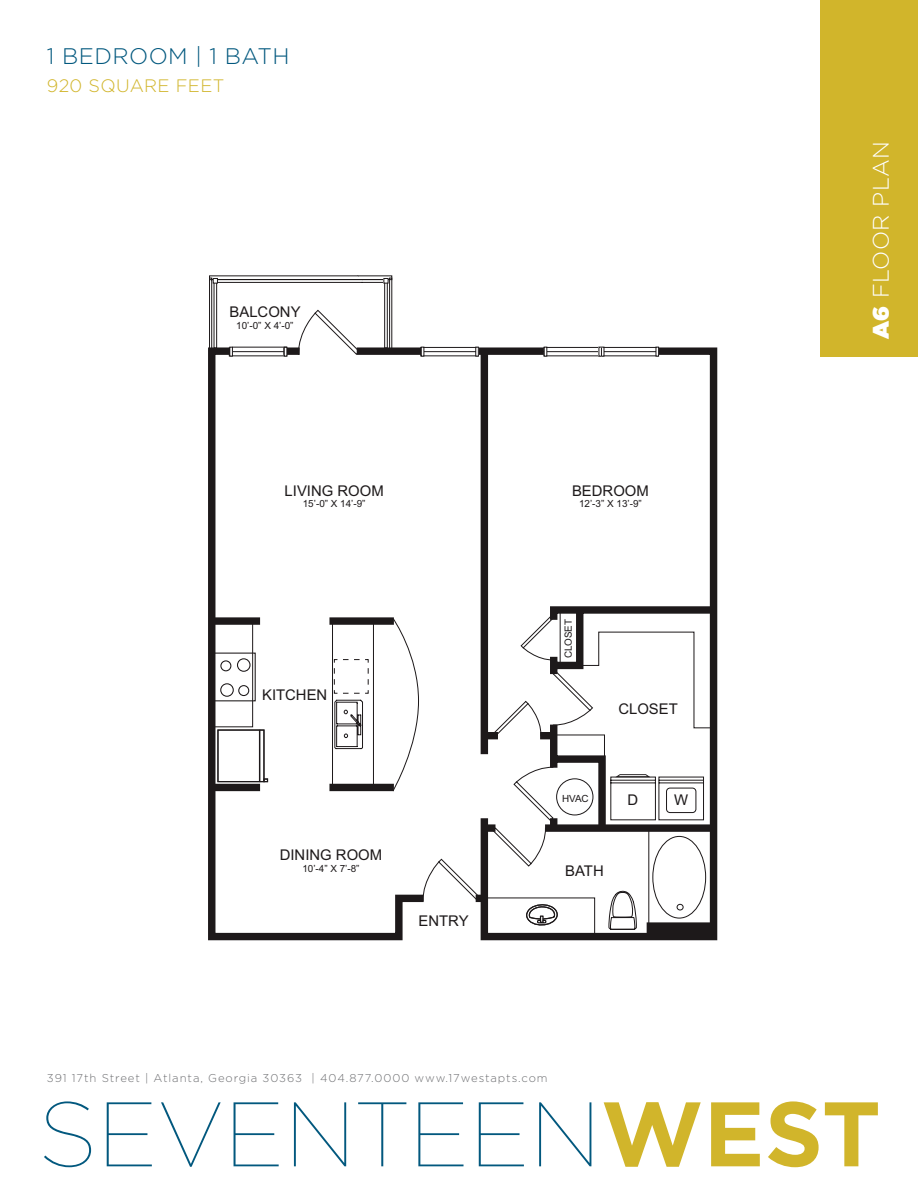
<style>
.page{position:relative;width:918px;height:1188px;background:#fff}
.page>*{position:absolute;margin:0;border:0;box-sizing:border-box;transform-origin:0 0}
.t1{font:300 22.5px "Gotham";letter-spacing:.02em;color:#02587e}
.t2{font:300 22.5px "Gotham";letter-spacing:.02em;color:#fff}
.t3{font:300 18px "Gotham";letter-spacing:.02em;color:#d1b52b}
.t4{font:14.85px "Arial";color:#1d191a}
.t5{font:300 11.4px "Gotham";letter-spacing:.08em;color:#6d6e71}
.t6{font:9.9px "Arial";color:#1d191a}
.s1{font-weight:900}
</style>
<div class="page">
<div style="left:820px;top:0;width:98px;height:356px;background:#d1b52b"></div>
<svg style="left:44px;top:1101px;width:47px;height:66px"></svg>
<svg style="left:107px;top:1102px;width:45px;height:64px"></svg>
<svg style="left:161px;top:1102px;width:60px;height:65px"></svg>
<svg style="left:234px;top:1102px;width:45px;height:64px"></svg>
<svg style="left:294px;top:1102px;width:52px;height:64px"></svg>
<svg style="left:358px;top:1102px;width:48px;height:64px"></svg>
<svg style="left:418px;top:1102px;width:46px;height:64px"></svg>
<svg style="left:479px;top:1102px;width:45px;height:64px"></svg>
<svg style="left:539px;top:1102px;width:52px;height:64px"></svg>
<svg style="left:604px;top:1102px;width:97px;height:65px"></svg>
<svg style="left:711px;top:1102px;width:49px;height:64px"></svg>
<svg style="left:768px;top:1101px;width:51px;height:66px"></svg>
<svg style="left:825px;top:1102px;width:53px;height:64px"></svg>
<svg style="left:208px;top:347px;width:195px;height:593px"></svg>
<svg style="left:480px;top:346px;width:237px;height:594px"></svg>
<div style="left:647px;top:922px;width:67px;height:14px;background:#1d191a"></div>
<svg style="left:208px;top:603px;width:509px;height:231px"></svg>
<svg style="left:212px;top:618px;width:499px;height:320px"></svg>
<svg style="left:422px;top:858px;width:60px;height:44px"></svg>
<svg style="left:492px;top:767px;width:62px;height:100px"></svg>
<svg style="left:492px;top:347px;width:168px;height:390px"></svg>
<div style="left:598px;top:347px;width:6px;height:10px;border:1px solid #1d191a"></div>
<svg style="left:656px;top:347px;width:3px;height:10px"></svg>
<svg style="left:209px;top:275px;width:393px;height:82px"></svg>
<svg style="left:520px;top:610px;width:85px;height:149px"></svg>
<svg style="left:231px;top:346px;width:363px;height:366px"></svg>
<svg style="left:608px;top:835px;width:99px;height:106px"></svg>
<svg style="left:525px;top:901px;width:34px;height:27px"></svg>
<div style="left:217px;top:730px;width:43px;height:52px;border:1px solid #1d191a"></div>
<svg style="left:265px;top:778px;width:3px;height:4px"></svg>
<div style="left:259px;top:729px;width:6px;height:53px;border:1px solid #1d191a"></div>
<div style="left:259px;top:730px;width:5px;height:52px;border:1px solid #1d191a"></div>
<hr style="left:259px;top:730px;width:1px;height:52px;background:#1d191a">
<div style="left:556px;top:778px;width:37px;height:37px;border:1px solid #1d191a;border-radius:50%"></div>
<hr style="left:648px;top:826px;width:1px;height:100px;background:#1d191a">
<svg style="left:333px;top:659px;width:36px;height:91px"></svg>
<svg style="left:610px;top:774px;width:95px;height:47px"></svg>
<svg style="left:213px;top:652px;width:43px;height:50px"></svg>
<h1 class="t1" style="left:47px;top:44px;width:244px">1 BEDROOM | 1 BATH</h1>
<h2 class="t3" style="left:47px;top:76px;width:179px">920 SQUARE FEET</h2>
<h3 class="t4" style="left:230px;top:302px;width:73px">BALCONY</h3>
<p class="t6" style="left:236px;top:319px;width:59px">10’-0” X 4’-0”</p>
<h3 class="t4" style="left:285px;top:481px;width:101px">LIVING ROOM</h3>
<p class="t6" style="left:303px;top:497px;width:64px">15’-0” X 14’-9”</p>
<h3 class="t4" style="left:262px;top:685px;width:67px">KITCHEN</h3>
<h3 class="t4" style="left:572px;top:481px;width:78px">BEDROOM</h3>
<p class="t6" style="left:579px;top:497px;width:64px">12’-3” X 13’-9”</p>
<p class="t6" style="left:562px;top:658px;width:41px;rotate:-90deg">CLOSET</p>
<h3 class="t4" style="left:618px;top:699px;width:61px">CLOSET</h3>
<p class="t6" style="left:562px;top:792px;width:28px">HVAC</p>
<h3 class="t4" style="left:628px;top:790px;width:12px">D</h3>
<h3 class="t4" style="left:674px;top:790px;width:16px">W</h3>
<h3 class="t4" style="left:280px;top:846px;width:104px">DINING ROOM</h3>
<p class="t6" style="left:302px;top:862px;width:59px">10’-4” X 7’-8”</p>
<h3 class="t4" style="left:565px;top:861px;width:40px">BATH</h3>
<h3 class="t4" style="left:419px;top:911px;width:52px">ENTRY</h3>
<p class="t5" style="left:47px;top:1072px;width:502px">391 17th Street | Atlanta, Georgia 30363 | 404.877.0000 www.17westapts.com</p>
<h1 class="t2" style="left:869px;top:339px;width:200px;rotate:-90deg"><span class="s1">A6</span> FLOOR PLAN</h1>
</div>
